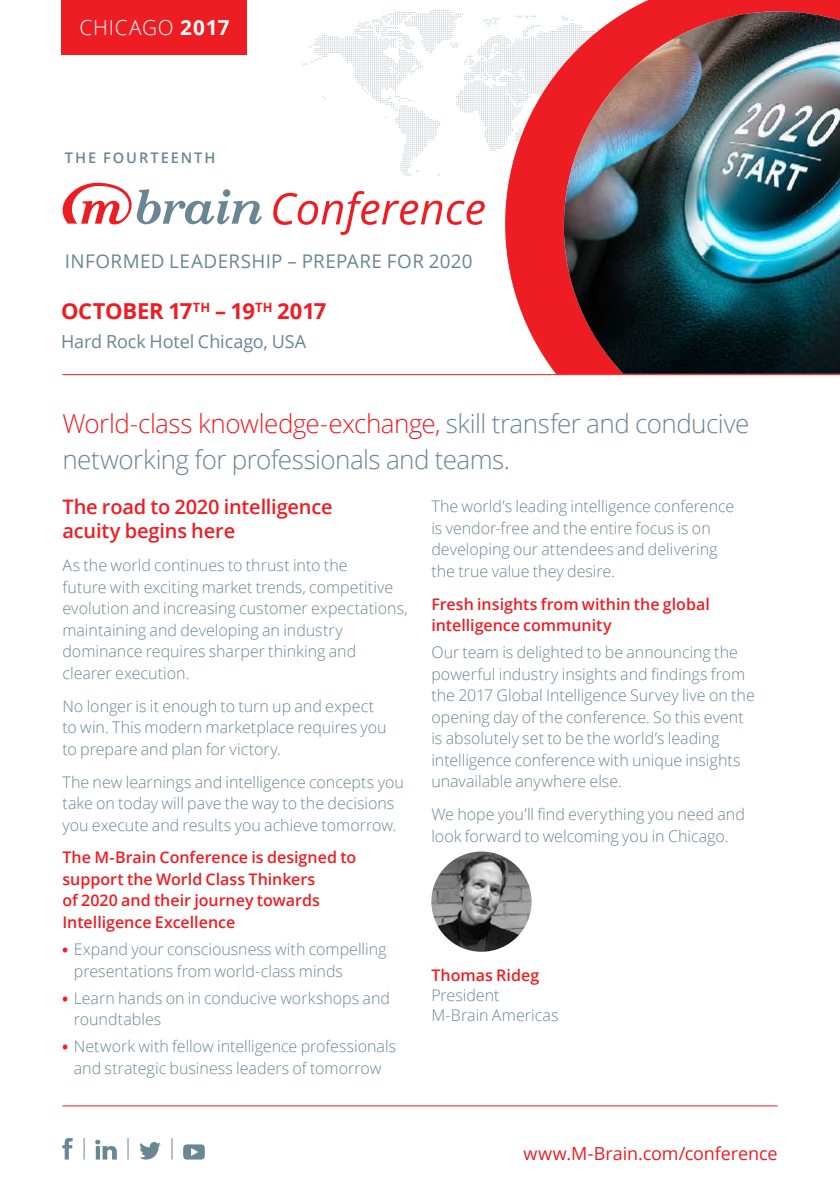
<style>
.page{position:relative;width:840px;height:1191px;background:#fff}
.page>*{position:absolute;margin:0;border:0;box-sizing:border-box;transform-origin:0 0}
.t1{font:300 26px/36px "Open Sans";letter-spacing:-.02em;color:#698693}
.t2{font:700 22px "Open Sans";letter-spacing:-.01em;color:#ee1d23}
.t3{font:300 20.6px "Open Sans";letter-spacing:.035em;color:#fff}
.t4{font:600 20px/24px "Open Sans";letter-spacing:-.01em;color:#ee1d23}
.t5{font:18.8px "Open Sans";letter-spacing:.015em;color:#698693}
.t6{font:18px "Open Sans";letter-spacing:-.005em;color:#ee1d23}
.t7{font:18px "Open Sans";letter-spacing:-.005em;color:#698693}
.t8{font:300 16px/21.6px "Open Sans";color:#698693}
.t9{font:600 16px/21.6px "Open Sans";color:#ee1d23}
.t10{font:600 14.6px "Open Sans";letter-spacing:.135em;color:#698693}
.s1{font-weight:700}
.s2{color:#ee1d23}
.s3{font-weight:800;font-size:14px;color:#ee1d23}
</style>
<div class="page">
<hr style="left:62px;top:1105px;width:715px;height:1px;background:#ee1d23">
<img style="left:431px;top:851px;width:100px;height:100px;border-radius:50px">
<svg style="left:62px;top:182px;width:200px;height:42px"></svg>
<svg style="left:273px;top:191px;width:208px;height:44px"></svg>
<svg style="left:303px;top:10px;width:178px;height:166px"></svg>
<svg style="left:481px;top:0;width:358px;height:374px"></svg>
<img style="left:563px;top:11px;width:276px;height:363px">
<div style="left:61px;top:0;width:186px;height:54px;background:#ee1d23"></div>
<hr style="left:62px;top:374px;width:777px;height:1px;background:#ee1d23">
<svg style="left:62px;top:1138px;width:11px;height:21px"></svg>
<svg style="left:139px;top:1142px;width:22px;height:17px"></svg>
<svg style="left:183px;top:1144px;width:22px;height:15px"></svg>
<svg style="left:95px;top:1139px;width:22px;height:20px"></svg>
<svg style="left:84px;top:1138px;width:1px;height:21px"></svg>
<svg style="left:128px;top:1138px;width:1px;height:21px"></svg>
<svg style="left:171px;top:1138px;width:1px;height:21px"></svg>
<p class="t3" style="left:80px;top:13px;width:151px">CHICAGO <span class="s1">2017</span></p>
<p class="t10" style="left:65px;top:147px;width:152px">THE FOURTEENTH</p>
<p class="t5" style="left:65px;top:248px;width:409px">INFORMED LEADERSHIP – PREPARE FOR 2020</p>
<h2 class="t2" style="left:61px;top:296px;width:267px">OCTOBER 17<sup>TH</sup> – 19<sup>TH</sup> 2017</h2>
<p class="t7" style="left:61px;top:329px;width:246px">Hard Rock Hotel Chicago, USA</p>
<h1 class="t1" style="left:62px;top:404px;width:688px"><span class="s2">World-class knowledge-exchange,</span> skill transfer and conducive networking for professionals and teams.</h1>
<p class="t4" style="left:62px;top:495px;width:271px">The road to 2020 intelligence acuity begins here</p>
<p class="t8" style="left:62px;top:554px;width:347px">As the world continues to thrust into the<br>future with exciting market trends, competitive evolution and increasing customer expectations, maintaining and developing an industry dominance requires sharper thinking and clearer execution.</p>
<p class="t8" style="left:62px;top:694px;width:325px">No longer is it enough to turn up and expect to win. This modern marketplace requires you to prepare and plan for victory.</p>
<p class="t8" style="left:62px;top:770px;width:343px">The new learnings and intelligence concepts you take on today will pave the way to the decisions you execute and results you achieve tomorrow.</p>
<p class="t9" style="left:62px;top:846px;width:295px">The M-Brain Conference is designed to support the World Class Thinkers<br>of 2020 and their journey towards<br>Intelligence Excellence</p>
<p class="t8" style="left:74px;top:938px;width:314px;text-indent:-11px"><span class="s3">•</span> Expand your consciousness with compelling presentations from world-class minds</p>
<p class="t8" style="left:74px;top:986px;width:317px;text-indent:-11px"><span class="s3">•</span> Learn hands on in conducive workshops and roundtables</p>
<p class="t8" style="left:62px;top:1035px;width:335px;text-align:center"><span class="s3">•</span> Network with fellow intelligence professionals and strategic business leaders of tomorrow</p>
<p class="t8" style="left:431px;top:495px;width:304px">The world’s leading intelligence conference is vendor-free and the entire focus is on developing our attendees and delivering the true value they desire.</p>
<p class="t9" style="left:431px;top:592px;width:280px">Fresh insights from within the global intelligence community</p>
<p class="t8" style="left:431px;top:641px;width:325px">Our team is delighted to be announcing the powerful industry insights and findings from the 2017 Global Intelligence Survey live on the opening day of the conference. So this event is absolutely set to be the world’s leading intelligence conference with unique insights unavailable anywhere else.</p>
<p class="t8" style="left:431px;top:803px;width:315px">We hope you’ll find everything you need and look forward to welcoming you in Chicago.</p>
<p class="t9" style="left:431px;top:963px;width:109px">Thomas Rideg</p>
<p class="t8" style="left:431px;top:984px;width:129px;line-height:20px">President<br>M-Brain Americas</p>
<p class="t6" style="left:523px;top:1140px;width:255px">www.M-Brain.com/conference</p>
</div>
